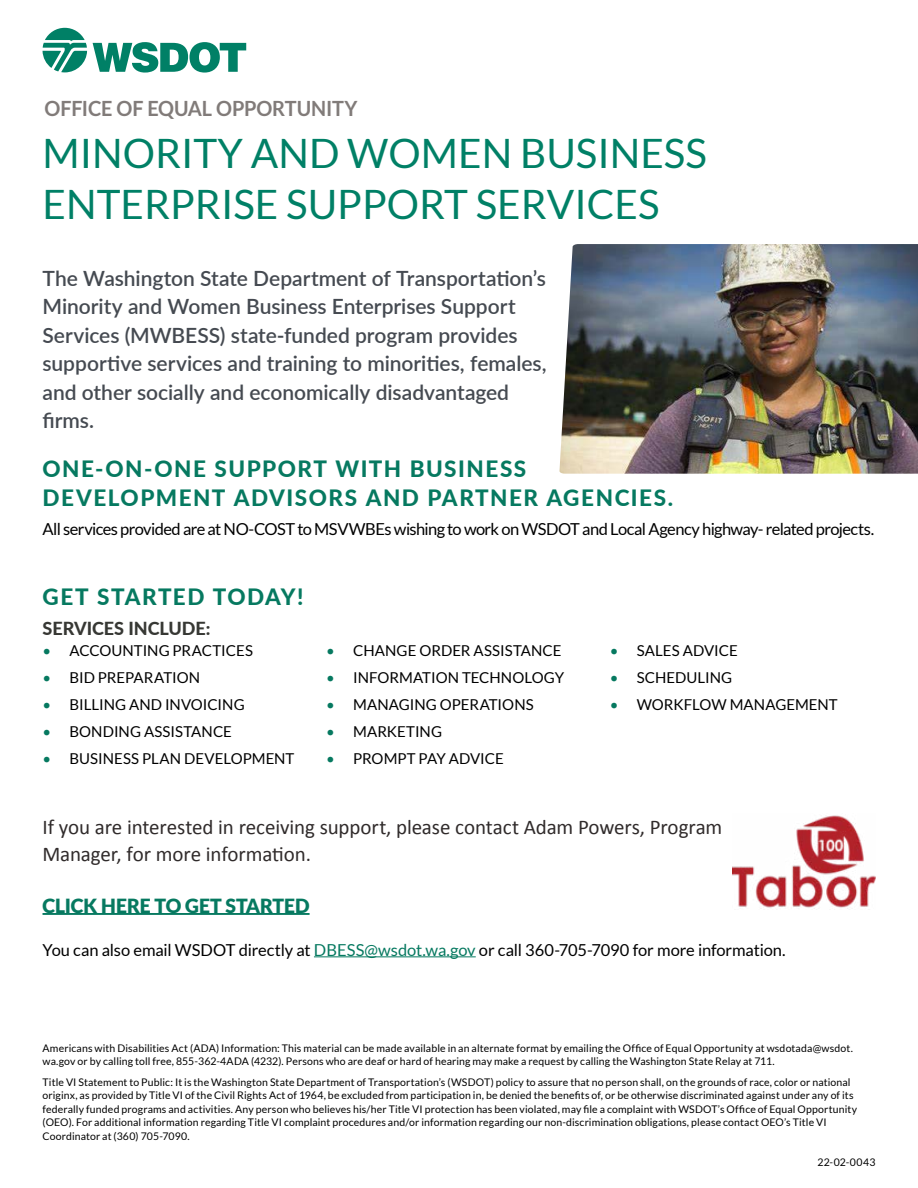
<style>
.page{position:relative;width:918px;height:1188px;background:#fff}
.page>*{position:absolute;margin:0;border:0;box-sizing:border-box;transform-origin:0 0}
.Title_-_H1{font:40.5px/51px "Lato";color:#008066}
.Subhead_1{font:800 22.5px/28.5px "Lato";letter-spacing:.065em;color:#067960}
.Intro_Style{font:600 21px/28.5px "Lato";color:#454a51}
.Normal__Web{font:21px/27px "Calibri";letter-spacing:-.005em;color:#302b2b}
.t1{font:700 21px "Lato";letter-spacing:-.005em;color:#817b79;scale:.95 1}
.t2{font:900 19.5px "Lato";letter-spacing:-.01em;color:#067960}
.Subhead_2{font:800 18px "Lato";color:#373834}
.t3{font:16.5px "Lato";letter-spacing:-.025em;color:#000}
.t4{font:16.5px "Lato";letter-spacing:-.005em;color:#000}
.t5{font:15px "Lato";color:#000}
.t6{font:10.5px/13.5px "Lato";letter-spacing:.01em;color:#000}
.s1{color:#067960}
</style>
<div class="page">
<svg style="left:93px;top:42px;width:153px;height:31px"></svg>
<svg style="left:43px;top:28px;width:44px;height:44px"></svg>
<hr style="left:43px;top:913px;width:267px;height:2px;background:#067960">
<hr style="left:314px;top:956px;width:162px;height:1px;background:#067960">
<img style="left:559px;top:244px;width:359px;height:230px">
<img style="left:733px;top:815px;width:142px;height:94px">
<p class="t1" style="left:45px;top:97px;width:331px">OFFICE OF EQUAL OPPORTUNITY</p>
<p class="Title_-_H1" style="left:43px;top:127px;width:666px">MINORITY AND WOMEN BUSINESS<br>ENTERPRISE SUPPORT SERVICES</p>
<p class="Intro_Style" style="left:43px;top:263px;width:506px">The Washington State Department of Transportation’s Minority and Women Business Enterprises Support Services (MWBESS) state-funded program provides supportive services and training to minorities, females, and other socially and economically disadvantaged firms.</p>
<h3 class="Subhead_1" style="left:43px;top:454px;width:632px">ONE-ON-ONE SUPPORT WITH BUSINESS<br>DEVELOPMENT ADVISORS AND PARTNER AGENCIES.</h3>
<p class="t3" style="left:43px;top:520px;width:833px">All services provided are at NO-COST to MSVWBEs wishing to work on WSDOT and Local Agency highway- related projects.</p>
<p class="Subhead_1" style="left:43px;top:582px;width:263px">GET STARTED TODAY!</p>
<h4 class="Subhead_2" style="left:43px;top:615px;width:169px">SERVICES INCLUDE:</h4>
<p class="t5" style="left:43px;top:642px;width:212px"><span class="s1">•</span> ACCOUNTING PRACTICES</p>
<p class="t5" style="left:43px;top:669px;width:159px"><span class="s1">•</span> BID PREPARATION</p>
<p class="t5" style="left:43px;top:696px;width:204px"><span class="s1">•</span> BILLING AND INVOICING</p>
<p class="t5" style="left:43px;top:723px;width:191px"><span class="s1">•</span> BONDING ASSISTANCE</p>
<p class="t5" style="left:43px;top:750px;width:253px"><span class="s1">•</span> BUSINESS PLAN DEVELOPMENT</p>
<p class="t5" style="left:326px;top:642px;width:237px"><span class="s1">•</span> CHANGE ORDER ASSISTANCE</p>
<p class="t5" style="left:326px;top:669px;width:240px"><span class="s1">•</span> INFORMATION TECHNOLOGY</p>
<p class="t5" style="left:326px;top:696px;width:209px"><span class="s1">•</span> MANAGING OPERATIONS</p>
<p class="t5" style="left:326px;top:723px;width:117px"><span class="s1">•</span> MARKETING</p>
<p class="t5" style="left:326px;top:750px;width:179px"><span class="s1">•</span> PROMPT PAY ADVICE</p>
<p class="t5" style="left:610px;top:642px;width:129px"><span class="s1">•</span> SALES ADVICE</p>
<p class="t5" style="left:610px;top:669px;width:124px"><span class="s1">•</span> SCHEDULING</p>
<p class="t5" style="left:610px;top:696px;width:229px"><span class="s1">•</span> WORKFLOW MANAGEMENT</p>
<p class="Normal__Web" style="left:43px;top:813px;width:681px">If you are interested in receiving support, please contact Adam Powers, Program<br>Manager, for more information.</p>
<p class="t2" style="left:43px;top:894px;width:269px">CLICK HERE TO GET STARTED</p>
<p class="t4" style="left:43px;top:941px;width:745px">You can also email WSDOT directly at <span class="s1">DBESS@wsdot.wa.gov</span> or call 360-705-7090 for more information.</p>
<p class="t6" style="left:43px;top:1041px;width:812px">Americans with Disabilities Act (ADA) Information: This material can be made available in an alternate format by emailing the Office of Equal Opportunity at wsdotada@wsdot. wa.gov or by calling toll free, 855-362-4ADA (4232). Persons who are deaf or hard of hearing may make a request by calling the Washington State Relay at 711.</p>
<p class="t6" style="left:43px;top:1075px;width:816px">Title VI Statement to Public: It is the Washington State Department of Transportation’s (WSDOT) policy to assure that no person shall, on the grounds of race, color or national originx, as provided by Title VI of the Civil Rights Act of 1964, be excluded from participation in, be denied the benefits of, or be otherwise discriminated against under any of its federally funded programs and activities. Any person who believes his/her Title VI protection has been violated, may file a complaint with WSDOT’s Office of Equal Opportunity (OEO). For additional information regarding Title VI complaint procedures and/or information regarding our non-discrimination obligations, please contact OEO’s Title VI Coordinator at (360) 705-7090.</p>
<p class="t6" style="left:817px;top:1156px;width:60px">22-02-0043</p>
</div>
